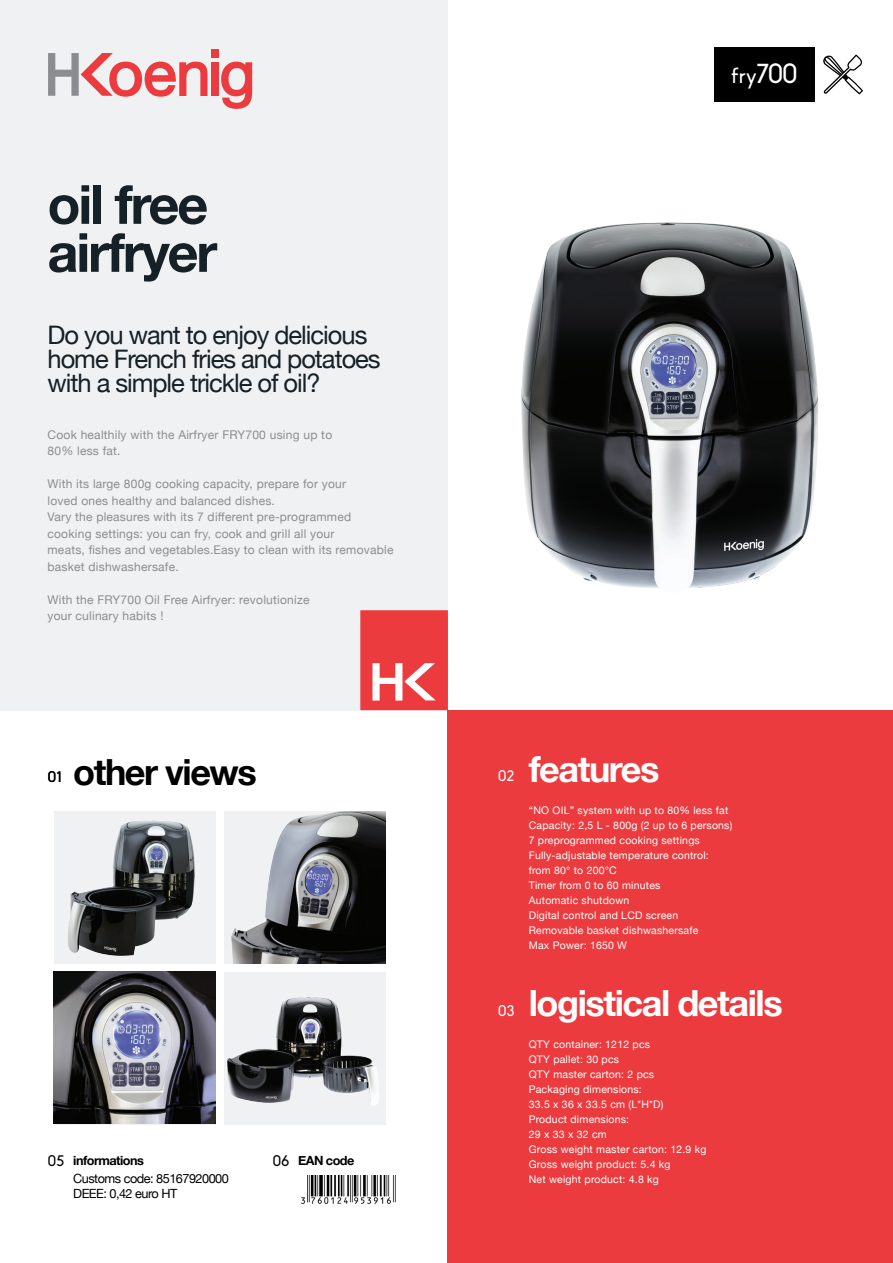
<style>
.page{position:relative;width:893px;height:1263px;background:#fff}
.page>*{position:absolute;margin:0;border:0;box-sizing:border-box;transform-origin:0 0}
.t1{font:700 54px/48px "Helvetica Neue";letter-spacing:-.04em;color:#162027}
.t2{font:700 36px "Helvetica Neue";letter-spacing:-.04em;color:#fff}
.t3{font:700 36px "Helvetica Neue";letter-spacing:-.04em;color:#000}
.t4{font:25.5px/24px "Helvetica Neue";letter-spacing:-.04em;color:#162027}
.t5{font:21px "Biko";color:#fff}
.t6{font:15px "Biko";color:#000}
.t7{font:15px "Biko";color:#fff}
.t8{font:12.75px/18px "Helvetica Neue";letter-spacing:-.04em;color:#000}
.t9{font:700 12.75px "Helvetica Neue";letter-spacing:-.04em;color:#000}
.t10{font:12px/16.5px "Helvetica Neue";letter-spacing:.02em;color:#8b8d8f}
.t11{font:10.5px/15px "Helvetica Neue";letter-spacing:.02em;color:#fff}
.s1{font-weight:700}
.s2{font-size:27px}
</style>
<div class="page">
<div style="left:0;top:0;width:448px;height:710px;background:#f0f1f2"></div>
<div style="left:448px;top:710px;width:445px;height:553px;background:#ec3b3e"></div>
<svg style="left:360px;top:610px;width:88px;height:100px;background:#ee5355"></svg>
<div style="left:211px;top:49px;width:7px;height:8px;background:#ec3b3e"></div>
<div style="left:211px;top:62px;width:7px;height:34px;background:#ec3b3e"></div>
<svg style="left:48px;top:53px;width:159px;height:44px"></svg>
<svg style="left:221px;top:62px;width:31px;height:47px"></svg>
<div style="left:714px;top:48px;width:101px;height:54px;background:#000"></div>
<div style="left:54px;top:811px;width:162px;height:152px;background:#f0f1f2"></div>
<img style="left:68px;top:820px;width:127px;height:136px">
<div style="left:224px;top:972px;width:162px;height:152px;background:#f0f1f2"></div>
<img style="left:227px;top:997px;width:152px;height:108px">
<img style="left:224px;top:811px;width:162px;height:152px">
<img style="left:301px;top:1175px;width:95px;height:29px">
<img style="left:54px;top:972px;width:161px;height:152px">
<svg style="left:823px;top:55px;width:40px;height:39px"></svg>
<img style="left:521px;top:222px;width:298px;height:366px">
<p class="t1" style="left:48px;top:182px;width:171px">oil free airfryer</p>
<p class="t4" style="left:48px;top:324px;width:335px">Do you want to enjoy delicious home French fries and potatoes with a simple trickle of oil?</p>
<p class="t10" style="left:48px;top:427px;width:286px">Cook healthily with the Airfryer FRY700 using up to</p>
<p class="t10" style="left:48px;top:444px;width:75px">80% less fat.</p>
<p class="t10" style="left:48px;top:477px;width:300px">With its large 800g cooking capacity, prepare for your</p>
<p class="t10" style="left:48px;top:493px;width:229px">loved ones healthy and balanced dishes.</p>
<p class="t10" style="left:48px;top:510px;width:305px">Vary the pleasures with its 7 different pre-programmed</p>
<p class="t10" style="left:48px;top:526px;width:288px">cooking settings: you can fry, cook and grill all your</p>
<p class="t10" style="left:48px;top:543px;width:347px">meats, fishes and vegetables.Easy to clean with its removable basket dishwashersafe.</p>
<p class="t10" style="left:48px;top:592px;width:263px">With the FRY700 Oil Free Airfryer: revolutionize</p>
<p class="t10" style="left:48px;top:609px;width:117px">your culinary habits !</p>
<p class="t6" style="left:48px;top:769px;width:16px">01</p>
<p class="t3" style="left:73px;top:743px;width:185px">other views</p>
<p class="t6" style="left:48px;top:1152px;width:18px">05</p>
<p class="t6" style="left:272px;top:1152px;width:18px">06</p>
<p class="t8" style="left:73px;top:1152px;width:157px"><span class="s1">informations<br></span>Customs code: 85167920000</p>
<p class="t8" style="left:73px;top:1185px;width:106px">DEEE: 0,42 euro HT</p>
<p class="t9" style="left:298px;top:1150px;width:58px">EAN code</p>
<p class="t5" style="left:731px;top:64px;width:68px">fry<span class="s2">700</span></p>
<p class="t7" style="left:498px;top:768px;width:18px">02</p>
<p class="t2" style="left:529px;top:741px;width:132px">features</p>
<p class="t11" style="left:529px;top:803px;width:201px">“NO OIL” system with up to 80% less fat</p>
<p class="t11" style="left:529px;top:818px;width:205px">Capacity: 2,5 L - 800g (2 up to 6 persons)</p>
<p class="t11" style="left:529px;top:833px;width:173px">7 preprogrammed cooking settings</p>
<p class="t11" style="left:529px;top:848px;width:182px">Fully-adjustable temperature control: from 80° to 200°C</p>
<p class="t11" style="left:529px;top:878px;width:133px">Timer from 0 to 60 minutes</p>
<p class="t11" style="left:529px;top:893px;width:102px">Automatic shutdown</p>
<p class="t11" style="left:529px;top:908px;width:151px">Digital control and LCD screen</p>
<p class="t11" style="left:529px;top:923px;width:171px">Removable basket dishwashersafe</p>
<p class="t11" style="left:529px;top:938px;width:100px">Max Power: 1650 W</p>
<p class="t7" style="left:498px;top:1002px;width:18px">03</p>
<p class="t2" style="left:529px;top:975px;width:255px">logistical details</p>
<p class="t11" style="left:529px;top:1037px;width:123px">QTY container: 1212 pcs</p>
<p class="t11" style="left:529px;top:1052px;width:92px">QTY pallet: 30 pcs</p>
<p class="t11" style="left:529px;top:1067px;width:127px">QTY master carton: 2 pcs</p>
<p class="t11" style="left:529px;top:1082px;width:115px">Packaging dimensions:</p>
<p class="t11" style="left:529px;top:1097px;width:136px">33.5 x 36 x 33.5 cm (L*H*D)</p>
<p class="t11" style="left:529px;top:1112px;width:102px">Product dimensions:</p>
<p class="t11" style="left:529px;top:1127px;width:80px">29 x 33 x 32 cm</p>
<p class="t11" style="left:529px;top:1142px;width:179px">Gross weight master carton: 12.9 kg</p>
<p class="t11" style="left:529px;top:1157px;width:143px">Gross weight product: 5.4 kg</p>
<p class="t11" style="left:529px;top:1172px;width:132px">Net weight product: 4.8 kg</p>
</div>
